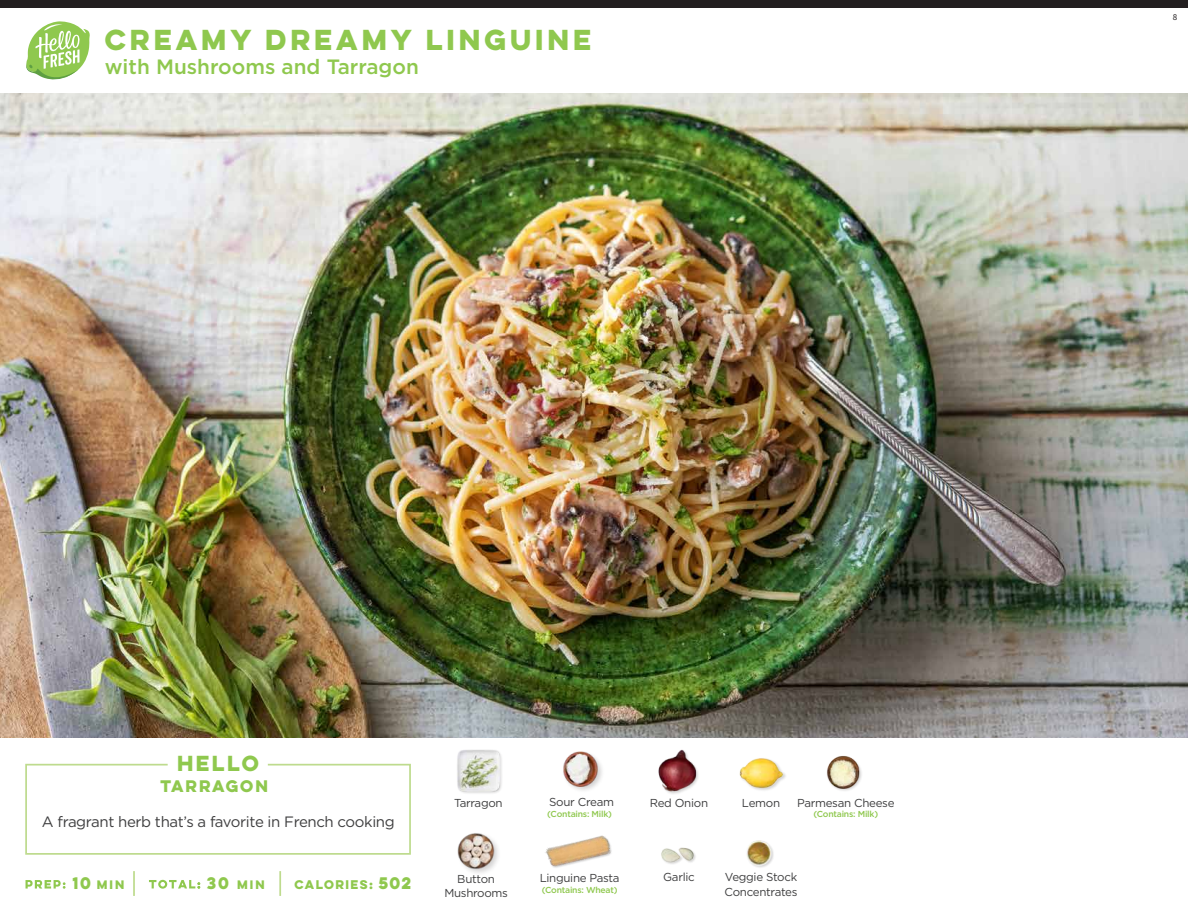
<style>
.page{position:relative;width:1188px;height:918px;background:#fff}
.page>*{position:absolute;margin:0;border:0;box-sizing:border-box;transform-origin:0 0}
.t1{font:700 25.8px "Lulo Clean One";letter-spacing:-.075em;color:#8fc84e}
.t2{font:500 20.7px "Gotham";color:#8fc84e}
.t3{font:700 19.5px "Lulo Clean One";letter-spacing:-.1em;color:#8fc84e}
.t4{font:15px "Gotham";letter-spacing:-.025em;color:#3e3e3f}
.t5{font:700 15px "Lulo Clean One";letter-spacing:-.1em;color:#8fc84e}
.t6{font:11.55px/14.4px "Gotham";letter-spacing:-.025em;color:#3e3e3f;text-align:center}
.t7{font:700 11.25px "Lulo Clean One";letter-spacing:-.1em;color:#8fc84e}
.t8{font:700 10.95px "Lulo Clean One";letter-spacing:-.05em;color:#8fc84e}
.t9{font:9px "Source Sans Pro";color:#231f20}
.t10{font:500 8.7px "Gotham";letter-spacing:-.025em;color:#8fc84e}
</style>
<div class="page">
<div style="left:0;top:0;width:1188px;height:8px;background:#231f20"></div>
<img style="left:0;top:93px;width:1188px;height:644px">
<svg style="left:25px;top:763px;width:386px;height:92px"></svg>
<img style="left:563px;top:751px;width:39px;height:40px">
<img style="left:457px;top:833px;width:41px;height:40px">
<div style="left:456px;top:749px;width:47px;height:46px;background:#f5f5f5"></div>
<img style="left:457px;top:750px;width:44px;height:43px">
<img style="left:545px;top:835px;width:67px;height:33px">
<img style="left:658px;top:749px;width:40px;height:45px">
<img style="left:661px;top:847px;width:35px;height:17px">
<img style="left:746px;top:840px;width:28px;height:28px">
<div style="left:740px;top:757px;width:47px;height:35px;background:#231f20;opacity:.2"></div>
<img style="left:739px;top:757px;width:46px;height:35px">
<img style="left:827px;top:756px;width:35px;height:35px">
<hr style="left:133px;top:871px;width:2px;height:25px;background:#bedb8e">
<hr style="left:279px;top:871px;width:2px;height:25px;background:#bedb8e">
<svg style="left:26px;top:21px;width:64px;height:59px"></svg>
<svg style="left:26px;top:880px;width:40px;height:9px"></svg>
<svg style="left:149px;top:880px;width:51px;height:9px"></svg>
<h1 class="t1" style="left:105px;top:20px;width:494px">CREAMY DREAMY LINGUINE</h1>
<h2 class="t2" style="left:105px;top:53px;width:316px">with Mushrooms and Tarragon</h2>
<h3 class="t3" style="left:177px;top:748px;width:88px">HELLO</h3>
<p class="t5" style="left:160px;top:775px;width:112px">TARRAGON</p>
<p class="t4" style="left:42px;top:812px;width:354px">A fragrant herb that’s a favorite in French cooking</p>
<p class="t6" style="left:454px;top:795px;width:50px">Tarragon</p>
<p class="t6" style="left:549px;top:795px;width:66px">Sour Cream</p>
<p class="t6" style="left:650px;top:795px;width:60px">Red Onion</p>
<p class="t6" style="left:742px;top:795px;width:40px">Lemon</p>
<p class="t6" style="left:797px;top:795px;width:99px">Parmesan Cheese</p>
<p class="t10" style="left:547px;top:808px;width:66px">(Contains: Milk)</p>
<p class="t10" style="left:813px;top:808px;width:66px">(Contains: Milk)</p>
<p class="t5" style="left:72px;top:871px;width:24px">10</p>
<p class="t5" style="left:207px;top:871px;width:27px">30</p>
<p class="t5" style="left:379px;top:871px;width:38px">502</p>
<p class="t8" style="left:97px;top:876px;width:31px">MIN</p>
<p class="t8" style="left:237px;top:876px;width:31px">MIN</p>
<p class="t7" style="left:295px;top:876px;width:83px">CALORIES:</p>
<p class="t6" style="left:444px;top:871px;width:65px">Button<br>Mushrooms</p>
<p class="t6" style="left:540px;top:870px;width:81px">Linguine Pasta</p>
<p class="t6" style="left:663px;top:870px;width:33px">Garlic</p>
<p class="t6" style="left:725px;top:870px;width:74px;text-align:left">Veggie Stock<br>Concentrates</p>
<p class="t10" style="left:542px;top:884px;width:77px">(Contains: Wheat)</p>
<p class="t9" style="left:1173px;top:11px;width:6px">8</p>
</div>
